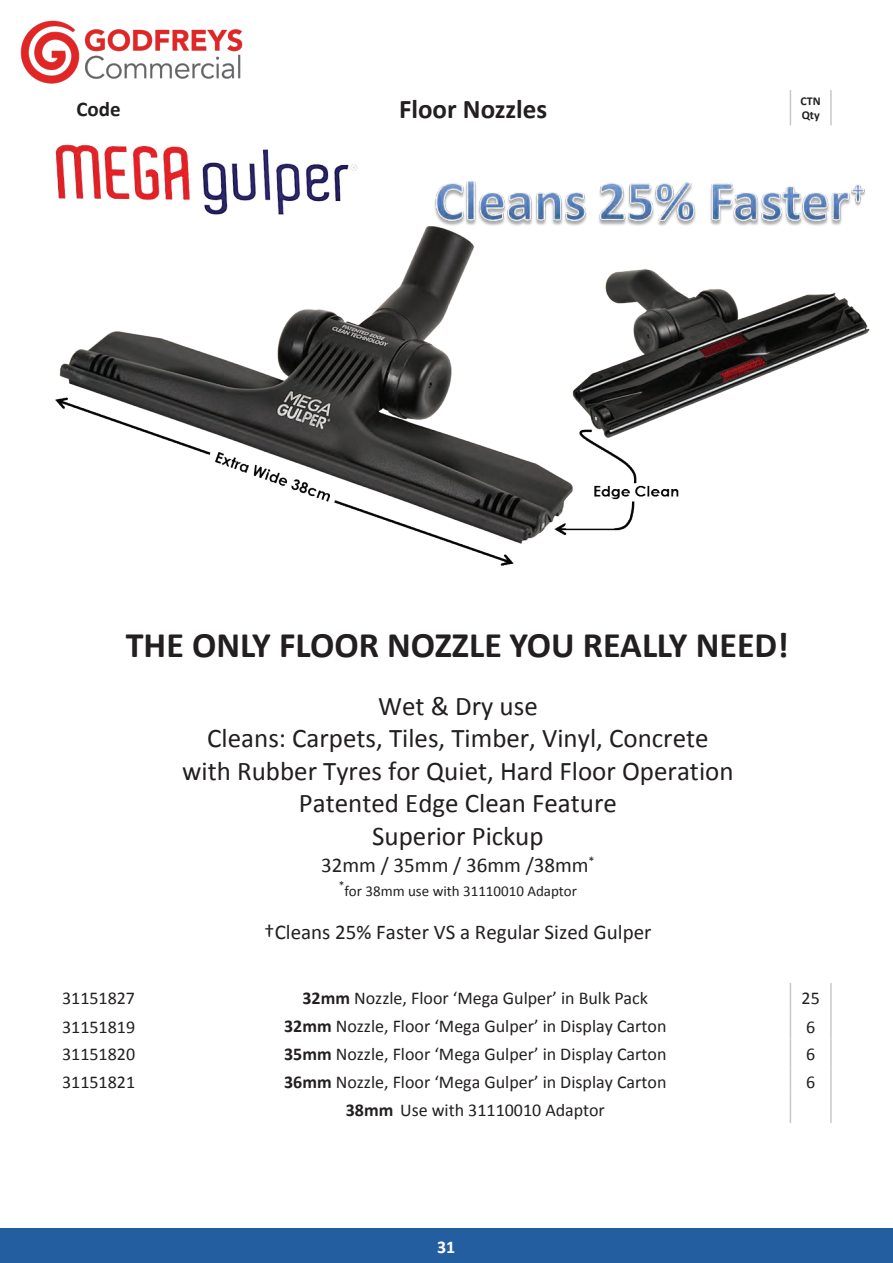
<style>
.page{position:relative;width:893px;height:1263px;background:#fff}
.page>*{position:absolute;margin:0;border:0;box-sizing:border-box;transform-origin:0 0}
.t1{font:700 36px "Calibri";color:#231f20}
.t2{font:27px/32.4px "Calibri";color:#231f20;text-align:center}
.t3{font:700 27px "Calibri";color:#231f20}
.t4{font:21px "Calibri";color:#231f20}
.t5{font:700 21px "Calibri";color:#231f20}
.t6{font:18px/27.9px "Calibri";color:#231f20;text-align:center}
.t7{font:700 18px "Calibri";color:#fff}
.t8{font:15px "Calibri";color:#231f20}
.t9{font:700 12px/14.4px "Calibri";color:#231f20}
.s1{font-weight:700}
</style>
<div class="page">
<div style="left:0;top:1228px;width:893px;height:35px;background:#235ea1"></div>
<hr style="left:790px;top:90px;width:1px;height:35px;background:#cac8c7">
<hr style="left:830px;top:90px;width:2px;height:35px;background:#cac8c7">
<hr style="left:830px;top:983px;width:2px;height:29px;background:#cac8c7">
<hr style="left:830px;top:1012px;width:2px;height:28px;background:#cac8c7">
<hr style="left:830px;top:1040px;width:2px;height:27px;background:#cac8c7">
<hr style="left:830px;top:1067px;width:2px;height:28px;background:#cac8c7">
<svg style="left:790px;top:983px;width:1px;height:140px"></svg>
<hr style="left:830px;top:1095px;width:2px;height:28px;background:#cac8c7">
<img style="left:434px;top:181px;width:431px;height:46px">
<img style="left:55px;top:144px;width:303px;height:71px">
<img style="left:55px;top:227px;width:814px;height:339px">
<img style="left:20px;top:20px;width:223px;height:64px">
<p class="t5" style="left:76px;top:95px;width:46px">Code</p>
<p class="t3" style="left:399px;top:92px;width:150px">Floor Nozzles</p>
<p class="t9" style="left:801px;top:94px;width:22px">CTN<br>Qty</p>
<p class="t1" style="left:126px;top:622px;width:665px">THE ONLY FLOOR NOZZLE YOU REALLY NEED!</p>
<p class="t2" style="left:182px;top:690px;width:553px">Wet &amp; Dry use<br>Cleans: Carpets, Tiles, Timber, Vinyl, Concrete with Rubber Tyres for Quiet, Hard Floor Operation<br>Patented Edge Clean Feature<br>Superior Pickup</p>
<p class="t4" style="left:321px;top:852px;width:275px">32mm / 35mm / 36mm /38mm<sup>*</sup></p>
<p class="t8" style="left:339px;top:881px;width:240px"><sup>*</sup>for 38mm use with 31110010 Adaptor</p>
<p class="t4" style="left:264px;top:919px;width:389px">†Cleans 25% Faster VS a Regular Sized Gulper</p>
<p class="t6" style="left:284px;top:984px;width:384px"><span class="s1">32mm</span> Nozzle, Floor ‘Mega Gulper’ in Bulk Pack <span class="s1">32mm</span> Nozzle, Floor ‘Mega Gulper’ in Display Carton <span class="s1">35mm</span> Nozzle, Floor ‘Mega Gulper’ in Display Carton <span class="s1">36mm</span> Nozzle, Floor ‘Mega Gulper’ in Display Carton <span class="s1">38mm</span> Use with 31110010 Adaptor</p>
<p class="t6" style="left:62px;top:984px;width:75px">31151827</p>
<p class="t6" style="left:802px;top:984px;width:20px">25</p>
<p class="t6" style="left:62px;top:1013px;width:75px">31151819</p>
<p class="t6" style="left:806px;top:1013px;width:11px">6</p>
<p class="t6" style="left:62px;top:1040px;width:75px">31151820</p>
<p class="t6" style="left:806px;top:1040px;width:11px">6</p>
<p class="t6" style="left:62px;top:1068px;width:75px">31151821</p>
<p class="t6" style="left:806px;top:1068px;width:11px">6</p>
<p class="t7" style="left:437px;top:1235px;width:20px">31</p>
</div>
